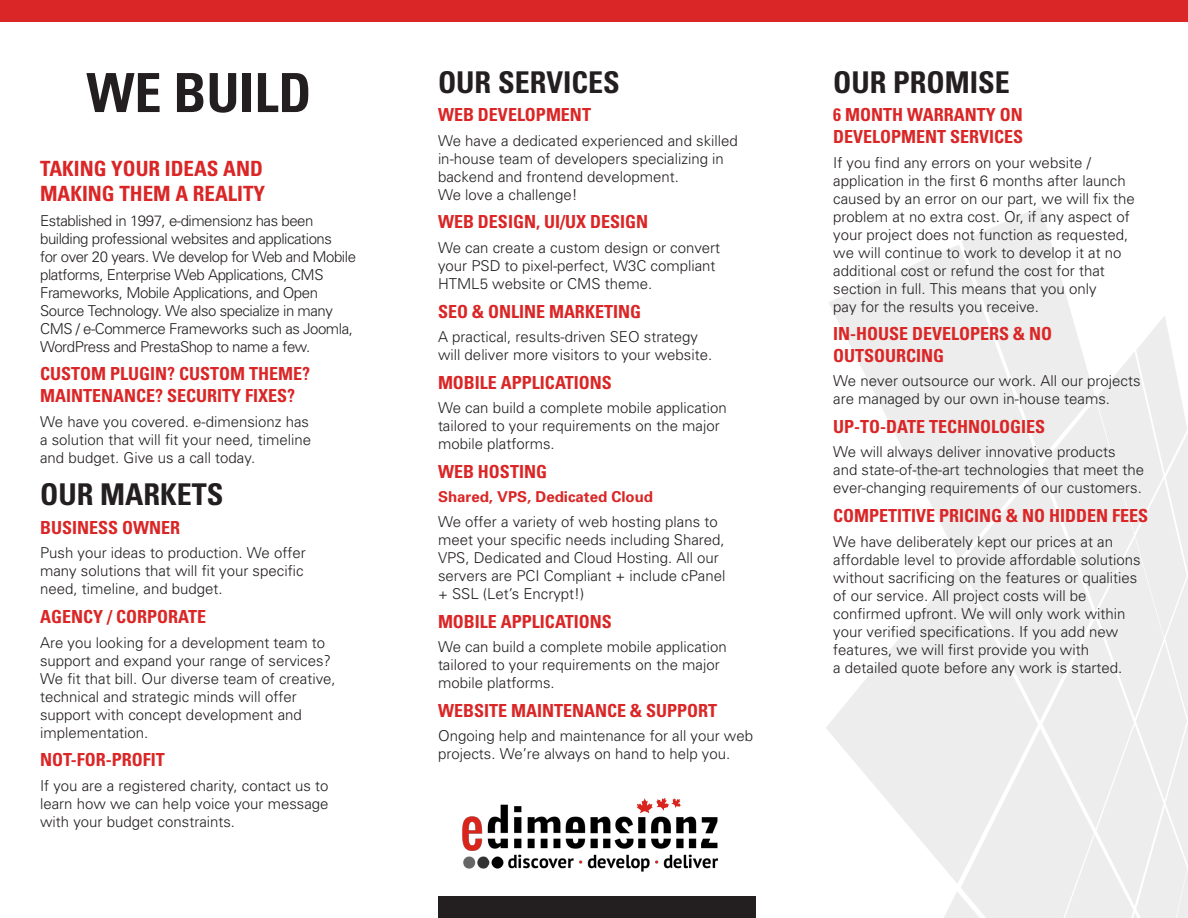
<style>
.page{position:relative;width:1188px;height:918px;background:#fff}
.page>*{position:absolute;margin:0;border:0;box-sizing:border-box;transform-origin:0 0}
.TITLE_LARGE{font:700 condensed 54px "Univers";color:#231f20}
.t1{font:700 condensed 30px "Univers";color:#231f20}
.HL1{font:700 condensed 21px/25.2px "Univers";color:#da2626}
.HL1-2{font:700 condensed 18px/21.6px "Univers";color:#da2626}
.BODY{font:300 15px/18px "Univers";color:#231f20}
.BODY-2{font:300 15px/18px "Univers";letter-spacing:-.03em;color:#231f20}
.BODY-3{font:700 15px "Univers";color:#da2626}
</style>
<div class="page">
<div style="left:0;top:0;width:796px;height:22px;background:#da2626"></div>
<div style="left:438px;top:896px;width:318px;height:22px;background:#231f20"></div>
<div style="left:796px;top:0;width:392px;height:22px;background:#da2626"></div>
<img style="left:462px;top:797px;width:256px;height:75px">
<p class="TITLE_LARGE" style="left:86px;top:60px;width:226px">WE BUILD</p>
<p class="HL1" style="left:40px;top:156px;width:227px">TAKING YOUR IDEAS AND<br>MAKING THEM A REALITY</p>
<p class="BODY-2" style="left:40px;top:212px;width:317px">Established in 1997, e-dimensionz has been building professional websites and applications<br>for over 20 years. We develop for Web and Mobile platforms, Enterprise Web Applications, CMS Frameworks, Mobile Applications, and Open Source Technology. We also specialize in many CMS / e-Commerce Frameworks such as Joomla, WordPress and PrestaShop to name a few.</p>
<p class="HL1-2" style="left:40px;top:363px;width:271px">CUSTOM PLUGIN? CUSTOM THEME?<br>MAINTENANCE? SECURITY FIXES?</p>
<p class="BODY" style="left:40px;top:412px;width:272px">We have you covered. e-dimensionz has a solution that will fit your need, timeline and budget. Give us a call today.</p>
<p class="t1" style="left:40px;top:476px;width:185px">OUR MARKETS</p>
<p class="HL1-2" style="left:40px;top:516px;width:142px">BUSINESS OWNER</p>
<p class="BODY" style="left:40px;top:544px;width:267px">Push your ideas to production. We offer many solutions that will fit your specific need, timeline, and budget.</p>
<p class="HL1-2" style="left:40px;top:606px;width:167px">AGENCY / CORPORATE</p>
<p class="BODY" style="left:40px;top:633px;width:297px">Are you looking for a development team to support and expand your range of services?<br>We fit that bill. Our diverse team of creative, technical and strategic minds will offer support with concept development and implementation.</p>
<p class="HL1-2" style="left:40px;top:749px;width:126px">NOT-FOR-PROFIT</p>
<p class="BODY" style="left:40px;top:776px;width:290px;text-align:justify">If you are a registered charity, contact us to learn how we can help voice your message with your budget constraints.</p>
<p class="t1" style="left:438px;top:64px;width:183px">OUR SERVICES</p>
<p class="HL1-2" style="left:438px;top:104px;width:154px">WEB DEVELOPMENT</p>
<p class="BODY" style="left:438px;top:132px;width:301px">We have a dedicated experienced and skilled in-house team of developers specializing in backend and frontend development.<br>We love a challenge!</p>
<p class="HL1-2" style="left:438px;top:211px;width:212px">WEB DESIGN, UI/UX DESIGN</p>
<p class="BODY" style="left:438px;top:239px;width:284px">We can create a custom design or convert your PSD to pixel-perfect, W3C compliant<br>HTML5 website or CMS theme.</p>
<p class="HL1-2" style="left:438px;top:300px;width:205px">SEO &amp; ONLINE MARKETING</p>
<p class="BODY" style="left:438px;top:328px;width:276px">A practical, results-driven SEO strategy will deliver more visitors to your website.</p>
<p class="HL1-2" style="left:438px;top:371px;width:175px">MOBILE APPLICATIONS</p>
<p class="BODY" style="left:438px;top:399px;width:290px">We can build a complete mobile application tailored to your requirements on the major mobile platforms.</p>
<p class="HL1-2" style="left:438px;top:460px;width:111px">WEB HOSTING</p>
<p class="BODY-3" style="left:438px;top:488px;width:217px">Shared, VPS, Dedicated Cloud</p>
<p class="BODY" style="left:438px;top:513px;width:289px">We offer a variety of web hosting plans to meet your specific needs including Shared, VPS, Dedicated and Cloud Hosting. All our servers are PCI Compliant + include cPanel + SSL (Let’s Encrypt!)</p>
<p class="HL1-2" style="left:438px;top:610px;width:175px">MOBILE APPLICATIONS</p>
<p class="BODY" style="left:438px;top:638px;width:290px">We can build a complete mobile application tailored to your requirements on the major mobile platforms.</p>
<p class="HL1-2" style="left:438px;top:699px;width:281px">WEBSITE MAINTENANCE &amp; SUPPORT</p>
<p class="BODY" style="left:438px;top:727px;width:317px">Ongoing help and maintenance for all your web projects. We’re always on hand to help you.</p>
<p class="t1" style="left:833px;top:64px;width:178px">OUR PROMISE</p>
<p class="HL1-2" style="left:833px;top:104px;width:192px">6 MONTH WARRANTY ON<br>DEVELOPMENT SERVICES</p>
<p class="BODY" style="left:833px;top:153px;width:303px">If you find any errors on your website / application in the first 6 months after launch caused by an error on our part, we will fix the problem at no extra cost. Or, if any aspect of your project does not function as requested, we will continue to work to develop it at no additional cost or refund the cost for that section in full. This means that you only<br>pay for the results you receive.</p>
<p class="HL1-2" style="left:833px;top:323px;width:221px">IN-HOUSE DEVELOPERS &amp; NO<br>OUTSOURCING</p>
<p class="BODY" style="left:833px;top:372px;width:309px">We never outsource our work. All our projects are managed by our own in-house teams.</p>
<p class="HL1-2" style="left:833px;top:415px;width:213px">UP-TO-DATE TECHNOLOGIES</p>
<p class="BODY" style="left:833px;top:443px;width:312px">We will always deliver innovative products<br>and state-of-the-art technologies that meet the ever-changing requirements of our customers.</p>
<p class="HL1-2" style="left:833px;top:505px;width:317px">COMPETITIVE PRICING &amp; NO HIDDEN FEES</p>
<p class="BODY" style="left:833px;top:532px;width:309px">We have deliberately kept our prices at an affordable level to provide affordable solutions without sacrificing on the features or qualities of our service. All project costs will be confirmed upfront. We will only work within your verified specifications. If you add new features, we will first provide you with<br>a detailed quote before any work is started.</p>
</div>
